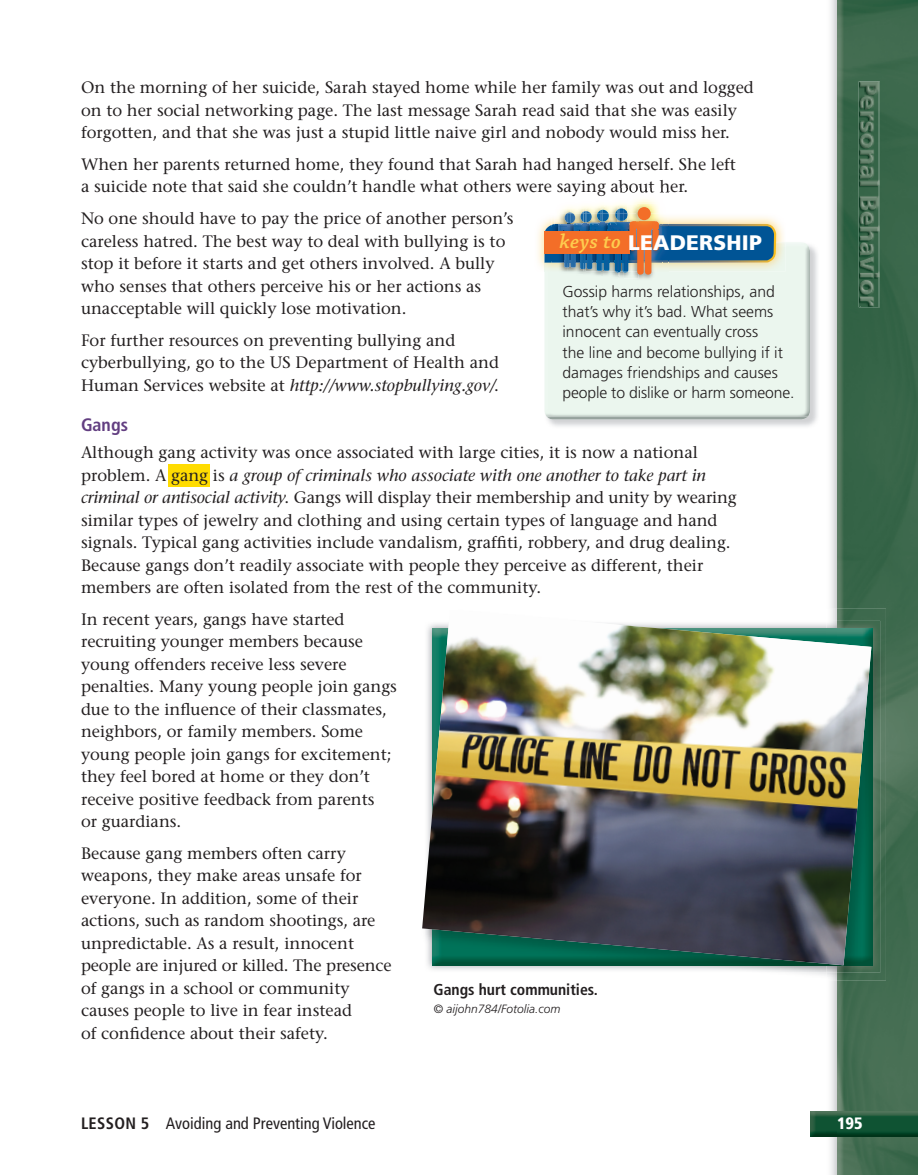
<style>
.page{position:relative;width:918px;height:1175px;background:#fff}
.page>*{position:absolute;margin:0;border:0;box-sizing:border-box;transform-origin:0 0}
.t1{font:900 21px "Frutiger";letter-spacing:.01em;color:#fff}
.t2{font:700 condensed 18px "Frutiger";color:#623e81}
.t3{font:16.5px/22.5px "Stone Serif";color:#231f20}
.t4{font:condensed 16.5px "Frutiger";color:#231f20}
.t5{font:900 condensed 16.5px "Frutiger";color:#fff}
.t6{font:300 15.75px/20.2px "Frutiger";color:#231f20}
.t7{font:700 condensed 15.75px "Frutiger";color:#231f20}
.t8{font:italic 300 12px "Frutiger";color:#231f20}
.s1{font-style:italic}
.s2{font-family:"Chaparral Pro";font-weight:600;font-style:italic;color:#fecc4e}
.s3{font-weight:700}
</style>
<div class="page">
<img style="left:830px;top:0;width:88px;height:1174px">
<img style="left:878px;top:81px;width:2px;height:226px">
<img style="left:859px;top:81px;width:1px;height:226px">
<img style="left:860px;top:82px;width:18px;height:224px">
<svg style="left:810px;top:1136px;width:27px;height:1px"></svg>
<img style="left:837px;top:1136px;width:81px;height:1px">
<img style="left:810px;top:1111px;width:108px;height:25px">
<div style="left:168px;top:464px;width:42px;height:22px;background:#ffdc01"></div>
<img style="left:547px;top:416px;width:261px;height:3px">
<div style="left:544px;top:243px;width:266px;height:173px;background:#ebf6ee"></div>
<img style="left:538px;top:222px;width:6px;height:46px">
<img style="left:623px;top:279px;width:39px;height:2px">
<img style="left:620px;top:188px;width:48px;height:5px">
<svg style="left:544px;top:199px;width:261px;height:80px"></svg>
<div style="left:638px;top:207px;width:13px;height:13px;background:#f36e28;border-radius:50%"></div>
<div style="left:544px;top:231px;width:86px;height:23px;background:#f36e28"></div>
<img style="left:796px;top:609px;width:90px;height:371px">
<img style="left:428px;top:621px;width:452px;height:351px">
<img style="left:871px;top:628px;width:2px;height:334px">
<img style="left:422px;top:610px;width:449px;height:355px">
<p class="t3" style="left:81px;top:76px;width:674px">On the morning of her suicide, Sarah stayed home while her family was out and logged on to her social networking page. The last message Sarah read said that she was easily forgotten, and that she was just a stupid little naive girl and nobody would miss her.</p>
<p class="t3" style="left:81px;top:153px;width:657px">When her parents returned home, they found that Sarah had hanged herself. She left a suicide note that said she couldn’t handle what others were saying about her.</p>
<p class="t3" style="left:81px;top:207px;width:434px">No one should have to pay the price of another person’s careless hatred. The best way to deal with bullying is to stop it before it starts and get others involved. A bully who senses that others perceive his or her actions as unacceptable will quickly lose motivation.</p>
<p class="t3" style="left:81px;top:328px;width:419px">For further resources on preventing bullying and cyberbullying, go to the US Department of Health and<br>Human Services website at <span class="s1">http://www.stopbullying.gov/</span>.</p>
<p class="t2" style="left:81px;top:414px;width:48px">Gangs</p>
<p class="t3" style="left:81px;top:441px;width:657px">Although gang activity was once associated with large cities, it is now a national problem. A gang is <span class="s1">a group of criminals who associate with one another to take part in criminal or antisocial activity</span>. Gangs will display their membership and unity by wearing similar types of jewelry and clothing and using certain types of language and hand signals. Typical gang activities include vandalism, graffiti, robbery, and drug dealing.<br>Because gangs don’t readily associate with people they perceive as different, their members are often isolated from the rest of the community.</p>
<p class="t3" style="left:81px;top:607px;width:318px">In recent years, gangs have started recruiting younger members because young offenders receive less severe penalties. Many young people join gangs due to the influence of their classmates, neighbors, or family members. Some young people join gangs for excitement; they feel bored at home or they don’t receive positive feedback from parents<br>or guardians.</p>
<p class="t3" style="left:81px;top:842px;width:312px">Because gang members often carry weapons, they make areas unsafe for everyone. In addition, some of their actions, such as random shootings, are unpredictable. As a result, innocent people are injured or killed. The presence of gangs in a school or community causes people to live in fear instead<br>of confidence about their safety.</p>
<p class="t1" style="left:560px;top:230px;width:204px"><span class="s2">keys to</span> LEADERSHIP</p>
<p class="t6" style="left:562px;top:281px;width:233px">Gossip harms relationships, and that’s why it’s bad. What seems innocent can eventually cross<br>the line and become bullying if it damages friendships and causes people to dislike or harm someone.</p>
<p class="t7" style="left:434px;top:980px;width:166px">Gangs hurt communities.</p>
<p class="t8" style="left:434px;top:1002px;width:128px">© aijohn784/Fotolia.com</p>
<p class="t4" style="left:81px;top:1113px;width:296px"><span class="s3">LESSON 5</span> Avoiding and Preventing Violence</p>
<p class="t5" style="left:837px;top:1113px;width:27px">195</p>
</div>
